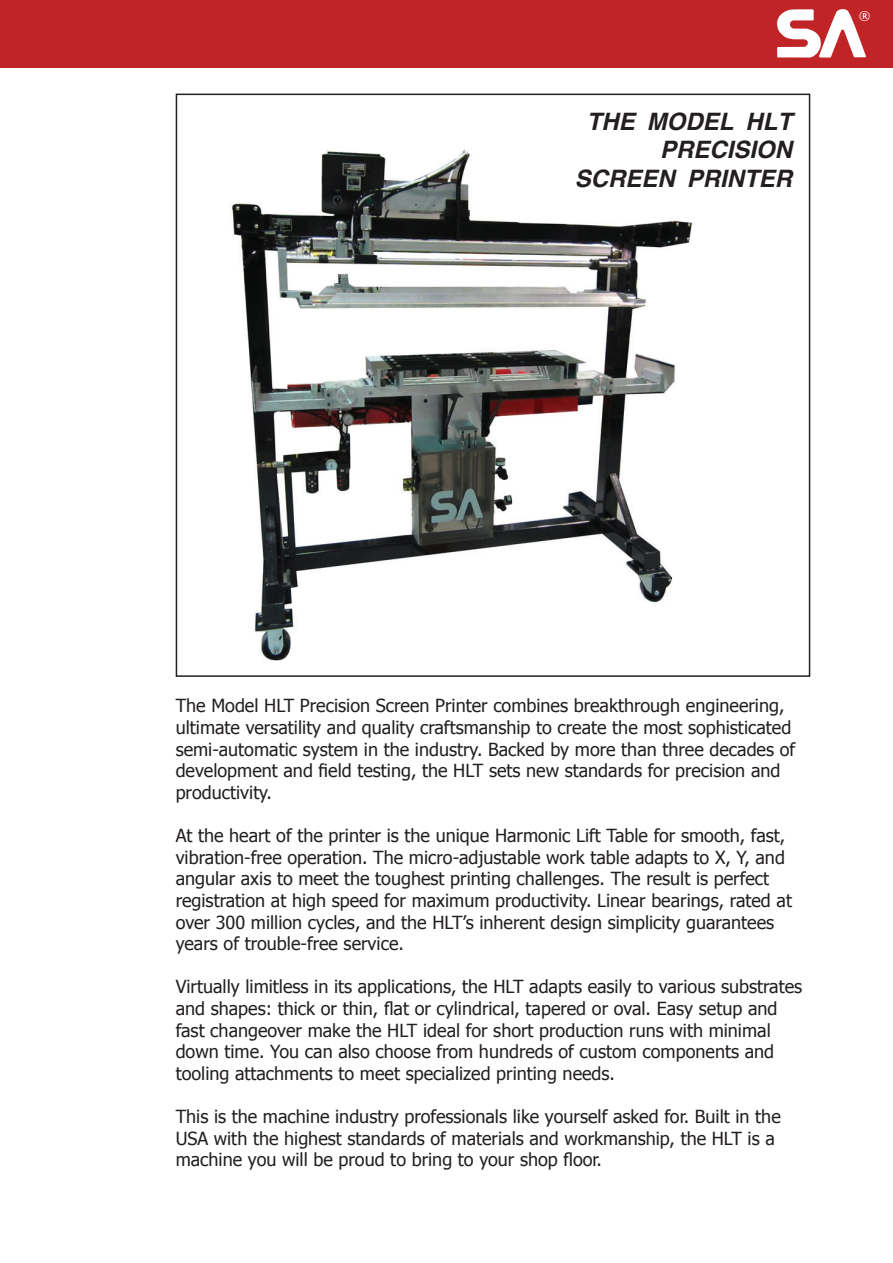
<style>
.page{position:relative;width:893px;height:1263px;background:#fff}
.page>*{position:absolute;margin:0;border:0;box-sizing:border-box;transform-origin:0 0}
.t1{font:italic 700 24px/28.8px "AG Helvetica";color:#231f20;text-align:right}
.t2{font:18px/21.6px "Tahoma";color:#231f20}
.t3{font:12px "Tahoma";color:#fff}
</style>
<div class="page">
<img style="left:231px;top:149px;width:462px;height:512px">
<div style="left:0;top:0;width:893px;height:67px;background:#c12427"></div>
<svg style="left:777px;top:9px;width:89px;height:49px"></svg>
<h1 class="t1" style="left:575px;top:107px;width:219px">THE MODEL HLT<br>PRECISION<br>SCREEN PRINTER</h1>
<p class="t3" style="left:859px;top:7px;width:13px">®</p>
<p class="t2" style="left:176px;top:694px;width:621px">The Model HLT Precision Screen Printer combines breakthrough engineering, ultimate versatility and quality craftsmanship to create the most sophisticated semi-automatic system in the industry. Backed by more than three decades of development and field testing, the HLT sets new standards for precision and productivity.</p>
<p class="t2" style="left:176px;top:824px;width:618px">At the heart of the printer is the unique Harmonic Lift Table for smooth, fast, vibration-free operation. The micro-adjustable work table adapts to X, Y, and angular axis to meet the toughest printing challenges. The result is perfect registration at high speed for maximum productivity. Linear bearings, rated at over 300 million cycles, and the HLT’s inherent design simplicity guarantees years of trouble-free service.</p>
<p class="t2" style="left:176px;top:975px;width:628px">Virtually limitless in its applications, the HLT adapts easily to various substrates and shapes: thick or thin, flat or cylindrical, tapered or oval. Easy setup and fast changeover make the HLT ideal for short production runs with minimal down time. You can also choose from hundreds of custom components and tooling attachments to meet specialized printing needs.</p>
<p class="t2" style="left:176px;top:1105px;width:607px">This is the machine industry professionals like yourself asked for. Built in the<br>USA with the highest standards of materials and workmanship, the HLT is a machine you will be proud to bring to your shop floor.</p>
</div>
